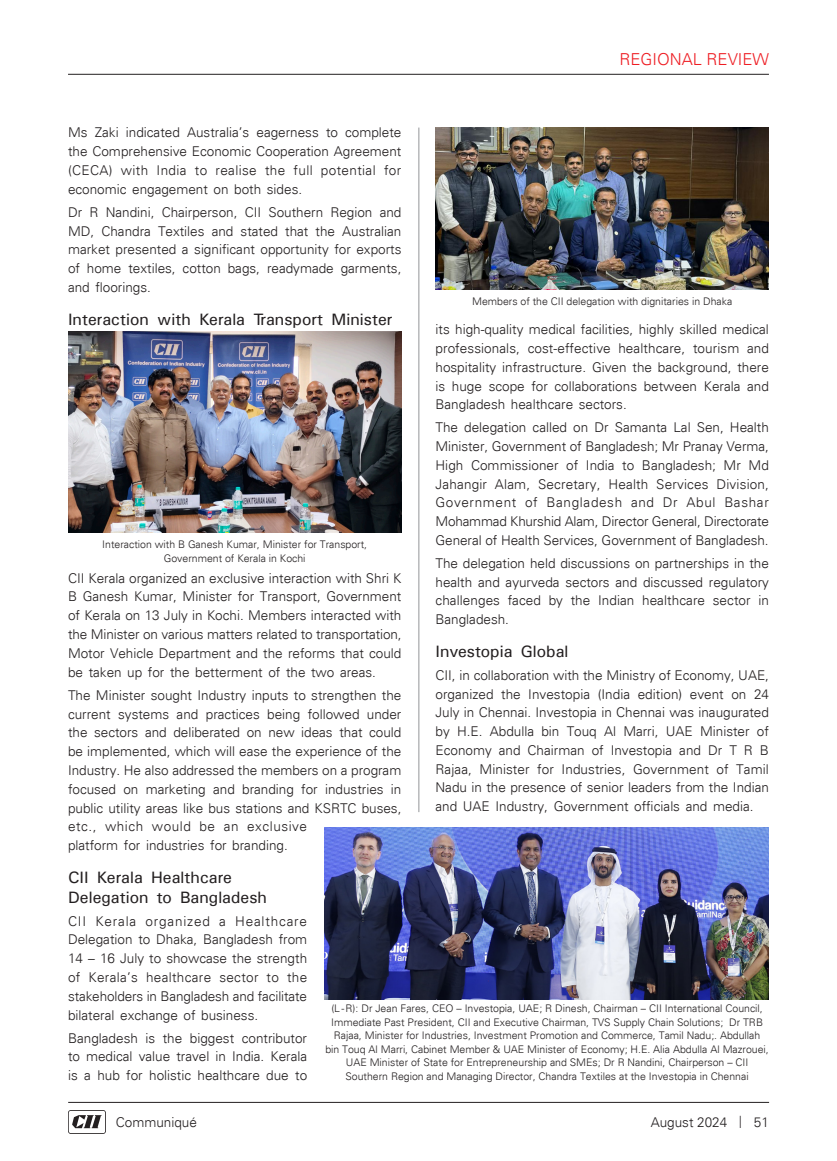
<style>
.page{position:relative;width:837px;height:1161px;background:#fff}
.page>*{position:absolute;margin:0;border:0;box-sizing:border-box;transform-origin:0 0}
.cov-subHeading{font:16.5px/19.8px "Univers";color:#231f20}
.Sector{font:300 16.5px "Univers";color:#ee1d23}
.Comm_Running{font:300 13.5px/18.8px "Univers";color:#231f20;text-align:justify}
.comm-caption{font:300 10.5px/13.5px "Univers";color:#231f20;text-align:center}
.s1{font-size:12px}
</style>
<div class="page">
<img style="left:68px;top:1111px;width:38px;height:23px">
<hr style="left:68px;top:1102px;width:701px;height:1px;background:#231f20">
<hr style="left:68px;top:74px;width:701px;height:1px;background:#231f20">
<img style="left:68px;top:332px;width:333px;height:201px">
<hr style="left:418px;top:128px;width:1px;height:684px;background:#939598">
<img style="left:436px;top:128px;width:333px;height:162px">
<img style="left:324px;top:828px;width:445px;height:171px">
<p class="Sector" style="left:620px;top:50px;width:151px">REGIONAL REVIEW</p>
<p class="Comm_Running" style="left:68px;top:123px;width:335px">Ms Zaki indicated Australia’s eagerness to complete the Comprehensive Economic Cooperation Agreement (CECA) with India to realise the full potential for economic engagement on both sides.</p>
<p class="Comm_Running" style="left:68px;top:203px;width:335px">Dr R Nandini, Chairperson, CII Southern Region and MD, Chandra Textiles and stated that the Australian market presented a significant opportunity for exports of home textiles, cotton bags, readymade garments, and floorings.</p>
<p class="cov-subHeading" style="left:68px;top:309px;width:326px">Interaction with Kerala Transport Minister</p>
<p class="comm-caption" style="left:472px;top:295px;width:262px">Members of the CII delegation with dignitaries in Dhaka</p>
<p class="Comm_Running" style="left:436px;top:320px;width:335px">its high-quality medical facilities, highly skilled medical professionals, cost-effective healthcare, tourism and hospitality infrastructure. Given the background, there is huge scope for collaborations between Kerala and Bangladesh healthcare sectors.</p>
<p class="Comm_Running" style="left:436px;top:418px;width:335px">The delegation called on Dr Samanta Lal Sen, Health Minister, Government of Bangladesh; Mr Pranay Verma, High Commissioner of India to Bangladesh; Mr Md Jahangir Alam, Secretary, Health Services Division, Government of Bangladesh and Dr Abul Bashar Mohammad Khurshid Alam, Director General, Directorate General of Health Services, Government of Bangladesh.</p>
<p class="Comm_Running" style="left:436px;top:554px;width:335px">The delegation held discussions on partnerships in the health and ayurveda sectors and discussed regulatory challenges faced by the Indian healthcare sector in Bangladesh.</p>
<p class="cov-subHeading" style="left:436px;top:641px;width:134px">Investopia Global</p>
<p class="Comm_Running" style="left:436px;top:666px;width:335px">CII, in collaboration with the Ministry of Economy, UAE, organized the Investopia (India edition) event on 24<br>July in Chennai. Investopia in Chennai was inaugurated by H.E. Abdulla bin Touq Al Marri, UAE Minister of Economy and Chairman of Investopia and Dr T R B Rajaa, Minister for Industries, Government of Tamil Nadu in the presence of senior leaders from the Indian and UAE Industry, Government officials and media.</p>
<p class="comm-caption" style="left:102px;top:538px;width:266px">Interaction with B Ganesh Kumar, Minister for Transport,<br>Government of Kerala in Kochi</p>
<p class="Comm_Running" style="left:68px;top:569px;width:335px">CII Kerala organized an exclusive interaction with Shri K B Ganesh Kumar, Minister for Transport, Government of Kerala on 13 July in Kochi. Members interacted with the Minister on various matters related to transportation, Motor Vehicle Department and the reforms that could be taken up for the betterment of the two areas.</p>
<p class="Comm_Running" style="left:68px;top:686px;width:335px;text-align:left">The Minister sought Industry inputs to strengthen the current systems and practices being followed under the sectors and deliberated on new ideas that could be implemented, which will ease the experience of the Industry. He also addressed the members on a program focused on marketing and branding for industries in public utility areas like bus stations and KSRTC buses, etc., which would be an exclusive<br>platform for industries for branding.</p>
<p class="cov-subHeading" style="left:68px;top:867px;width:201px">CII Kerala Healthcare<br>Delegation to Bangladesh</p>
<p class="Comm_Running" style="left:68px;top:911px;width:241px">CII Kerala organized a Healthcare Delegation to Dhaka, Bangladesh from 14 – 16 July to showcase the strength of Kerala’s healthcare sector to the stakeholders in Bangladesh and facilitate bilateral exchange of business.</p>
<p class="Comm_Running" style="left:68px;top:1028px;width:241px">Bangladesh is the biggest contributor to medical value travel in India. Kerala is a hub for holistic healthcare due to</p>
<p class="comm-caption" style="left:325px;top:1002px;width:445px">(L-R): Dr Jean Fares, CEO – Investopia, UAE; R Dinesh, Chairman – CII International Council, Immediate Past President, CII and Executive Chairman, TVS Supply Chain Solutions; Dr TRB Rajaa, Minister for Industries, Investment Promotion and Commerce, Tamil Nadu;. Abdullah<br>bin Touq Al Marri, Cabinet Member &amp; UAE Minister of Economy; H.E. Alia Abdulla Al Mazrouei, UAE Minister of State for Entrepreneurship and SMEs; Dr R Nandini, Chairperson – CII Southern Region and Managing Director, Chandra Textiles at the Investopia in Chennai</p>
<p class="Comm_Running" style="left:116px;top:1113px;width:83px">Communiqué</p>
<p class="Comm_Running" style="left:651px;top:1113px;width:120px">August 2024 <span class="s1">|</span> 51</p>
</div>
